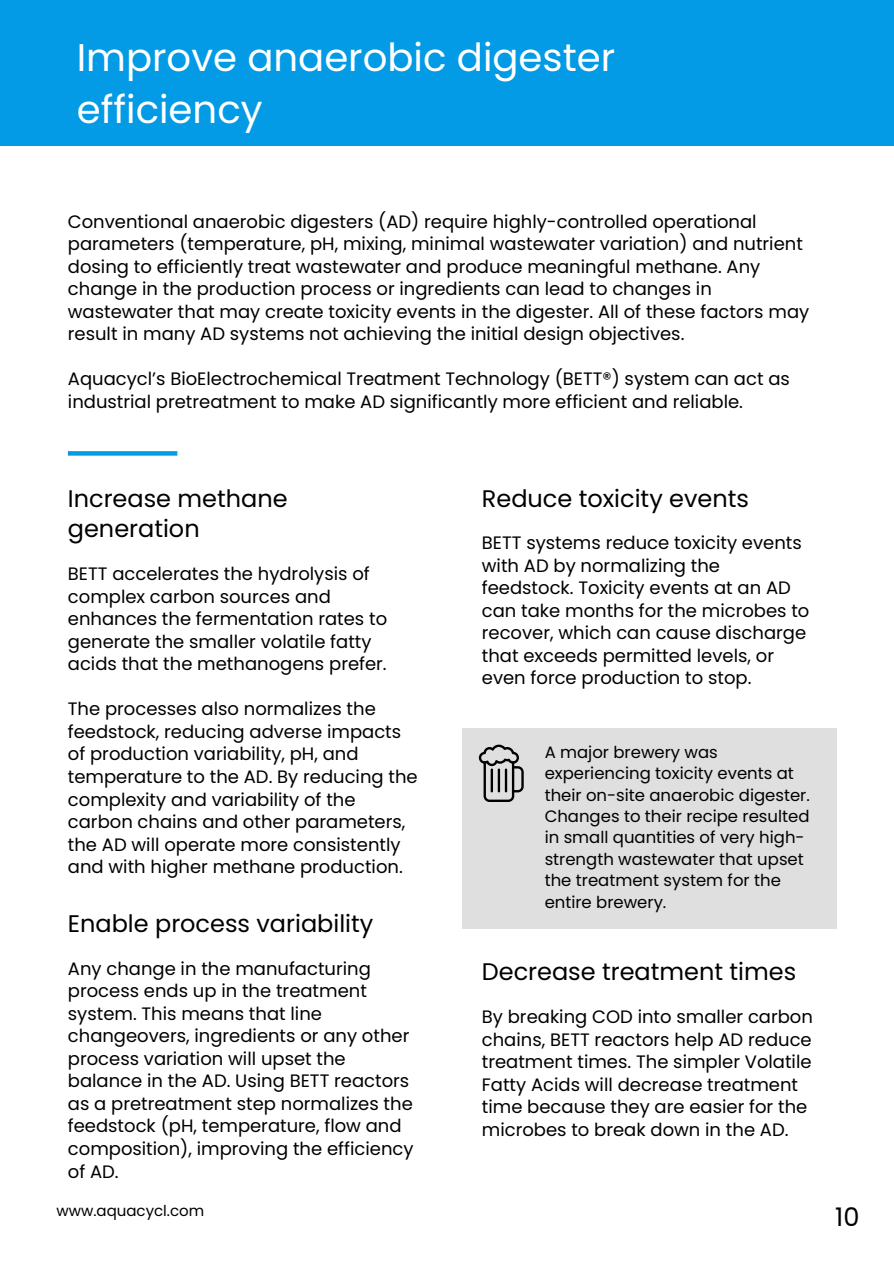
<style>
.page{position:relative;width:894px;height:1264px;background:#fff}
.page>*{position:absolute;margin:0;border:0;box-sizing:border-box;transform-origin:0 0}
.t1{font:38.7px/51.8px "Poppins";color:#fff}
.t2{font:25.65px "Poppins";color:#000}
.t3{font:24px/30.3px "Poppins";color:#000}
.t4{font:18px/22.5px "Poppins";color:#000}
.t5{font:16.5px/21.3px "Poppins";color:#000}
.t6{font:15px "Poppins";color:#000}
</style>
<div class="page">
<div style="left:0;top:0;width:893px;height:146px;background:#039be5"></div>
<svg style="left:68px;top:451px;width:109px;height:4px"></svg>
<div style="left:462px;top:728px;width:374px;height:200px;background:#dfdfe0"></div>
<svg style="left:478px;top:744px;width:45px;height:58px"></svg>
<h3 class="t1" style="left:77px;top:32px;width:540px">Improve anaerobic digester efficiency</h3>
<h2 class="t4" style="left:68px;top:210px;width:742px">Conventional anaerobic digesters (AD) require highly-controlled operational parameters (temperature, pH, mixing, minimal wastewater variation) and nutrient dosing to efficiently treat wastewater and produce meaningful methane. Any change in the production process or ingredients can lead to changes in wastewater that may create toxicity events in the digester. All of these factors may result in many AD systems not achieving the initial design objectives.</h2>
<h3 class="t4" style="left:68px;top:367px;width:723px">Aquacycl’s BioElectrochemical Treatment Technology (BETT®) system can act as industrial pretreatment to make AD significantly more efficient and reliable.</h3>
<h3 class="t3" style="left:68px;top:483px;width:221px">Increase methane generation</h3>
<h3 class="t3" style="left:481px;top:483px;width:268px">Reduce toxicity events</h3>
<h2 class="t4" style="left:481px;top:531px;width:329px">BETT systems reduce toxicity events with AD by normalizing the feedstock. Toxicity events at an AD can take months for the microbes to recover, which can cause discharge that exceeds permitted levels, or even force production to stop.</h2>
<p class="t4" style="left:68px;top:563px;width:321px">BETT accelerates the hydrolysis of complex carbon sources and enhances the fermentation rates to generate the smaller volatile fatty acids that the methanogens prefer.</p>
<h2 class="t4" style="left:68px;top:698px;width:351px">The processes also normalizes the feedstock, reducing adverse impacts of production variability, pH, and temperature to the AD. By reducing the complexity and variability of the carbon chains and other parameters, the AD will operate more consistently and with higher methane production.</h2>
<h3 class="t5" style="left:544px;top:741px;width:266px">A major brewery was experiencing toxicity events at their on-site anaerobic digester.<br>Changes to their recipe resulted in small quantities of very high&shy;strength wastewater that upset the treatment system for the entire brewery.</h3>
<p class="t3" style="left:68px;top:908px;width:307px">Enable process variability</p>
<h3 class="t4" style="left:68px;top:957px;width:347px">Any change in the manufacturing process ends up in the treatment system. This means that line changeovers, ingredients or any other process variation will upset the balance in the AD. Using BETT reactors as a pretreatment step normalizes the feedstock (pH, temperature, flow and composition), improving the efficiency of AD.</h3>
<h2 class="t3" style="left:481px;top:956px;width:316px">Decrease treatment times</h2>
<h3 class="t4" style="left:481px;top:1005px;width:332px">By breaking COD into smaller carbon chains, BETT reactors help AD reduce treatment times. The simpler Volatile Fatty Acids will decrease treatment time because they are easier for the microbes to break down in the AD.</h3>
<h1 class="t6" style="left:56px;top:1199px;width:149px">www.aquacycl.com</h1>
<h3 class="t2" style="left:834px;top:1199px;width:26px">10</h3>
</div>
